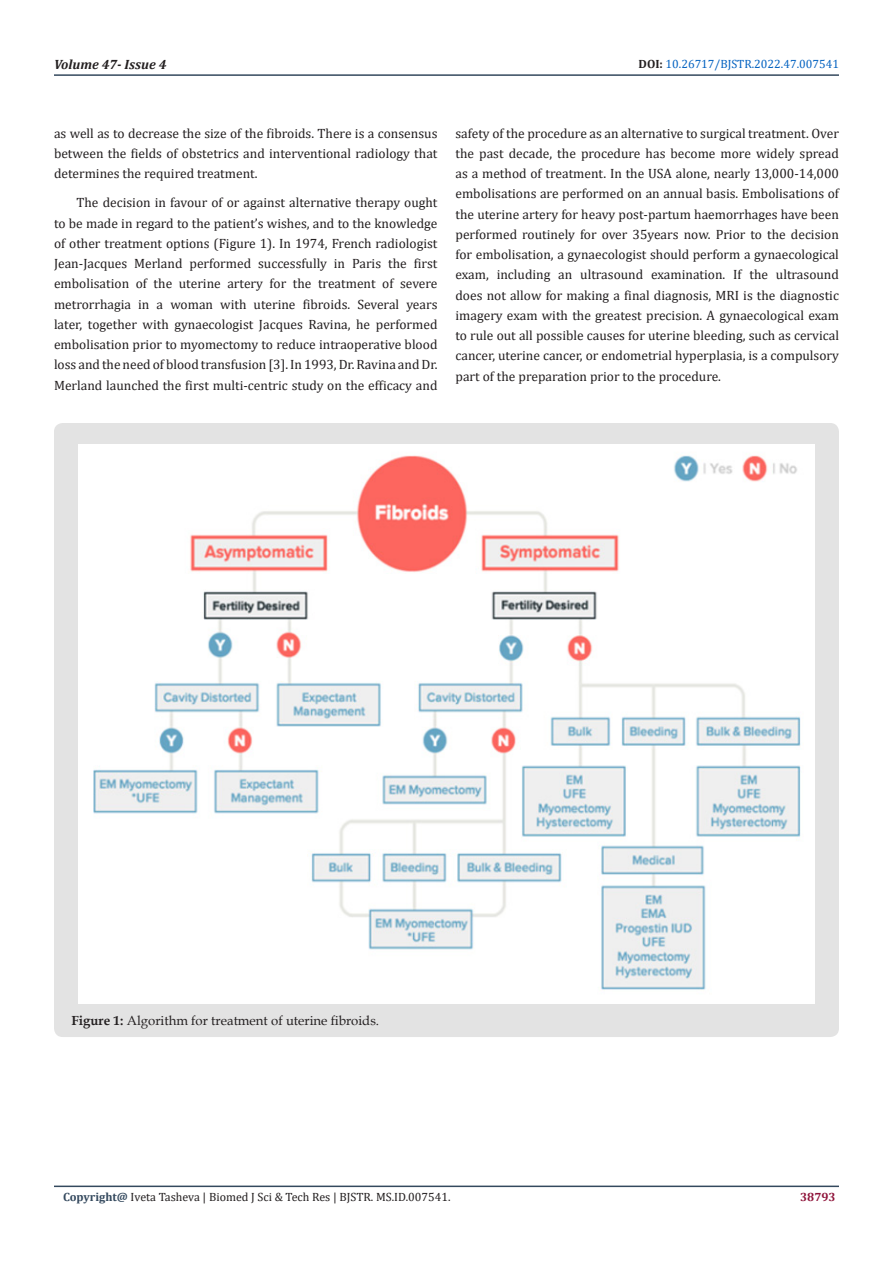
<style>
.page{position:relative;width:893px;height:1263px;background:#fff}
.page>*{position:absolute;margin:0;border:0;box-sizing:border-box;transform-origin:0 0}
.t1{font:13.5px/20.2px "Cambria";color:#231f20;text-align:justify}
.t2{font:italic 700 13.5px "Cambria";color:#231f20}
.t3{font:13.2px "Book Antiqua";color:#231f20}
.t4{font:12px "Cambria";color:#231f20}
.t5{font:12px "Cambria";color:#0563c1}
.t6{font:700 12px "Cambria";color:#8f133a}
.s1{font-weight:700;color:#231f20}
.s2{font-weight:700}
.s3{font-weight:700;color:#34495e}
</style>
<div class="page">
<hr style="left:54px;top:1185px;width:785px;height:2px;background:#34495e">
<hr style="left:54px;top:74px;width:785px;height:2px;background:#34495e">
<div style="left:54px;top:423px;width:785px;height:614px;background:#e3e3e3;border-radius:9px"></div>
<img style="left:78px;top:445px;width:737px;height:558px">
<p class="t2" style="left:54px;top:55px;width:114px">Volume 47- Issue 4</p>
<p class="t5" style="left:639px;top:57px;width:202px"><span class="s1">DOI:</span> 10.26717/BJSTR.2022.47.007541</p>
<p class="t1" style="left:54px;top:123px;width:385px">as well as to decrease the size of the fibroids. There is a consensus between the fields of obstetrics and interventional radiology that determines the required treatment.</p>
<p class="t1" style="left:54px;top:193px;width:385px;text-indent:22px">The decision in favour of or against alternative therapy ought to be made in regard to the patient’s wishes, and to the knowledge of other treatment options (Figure 1). In 1974, French radiologist Jean-Jacques Merland performed successfully in Paris the first embolisation of the uterine artery for the treatment of severe metrorrhagia in a woman with uterine fibroids. Several years later, together with gynaecologist Jacques Ravina, he performed embolisation prior to myomectomy to reduce intraoperative blood loss and the need of blood transfusion [3]. In 1993, Dr. Ravina and Dr.<br>Merland launched the first multi-centric study on the efficacy and</p>
<p class="t1" style="left:455px;top:123px;width:385px">safety of the procedure as an alternative to surgical treatment. Over the past decade, the procedure has become more widely spread as a method of treatment. In the USA alone, nearly 13,000-14,000 embolisations are performed on an annual basis. Embolisations of the uterine artery for heavy post-partum haemorrhages have been performed routinely for over 35years now. Prior to the decision for embolisation, a gynaecologist should perform a gynaecological exam, including an ultrasound examination. If the ultrasound does not allow for making a final diagnosis, MRI is the diagnostic imagery exam with the greatest precision. A gynaecological exam to rule out all possible causes for uterine bleeding, such as cervical cancer, uterine cancer, or endometrial hyperplasia, is a compulsory part of the preparation prior to the procedure.</p>
<p class="t3" style="left:72px;top:1011px;width:309px"><span class="s2">Figure 1:</span> Algorithm for treatment of uterine fibroids.</p>
<p class="t4" style="left:63px;top:1190px;width:389px"><span class="s3">Copyright@</span> Iveta Tasheva | Biomed J Sci &amp; Tech Res | BJSTR. MS.ID.007541.</p>
<p class="t6" style="left:800px;top:1188px;width:37px">38793</p>
</div>
